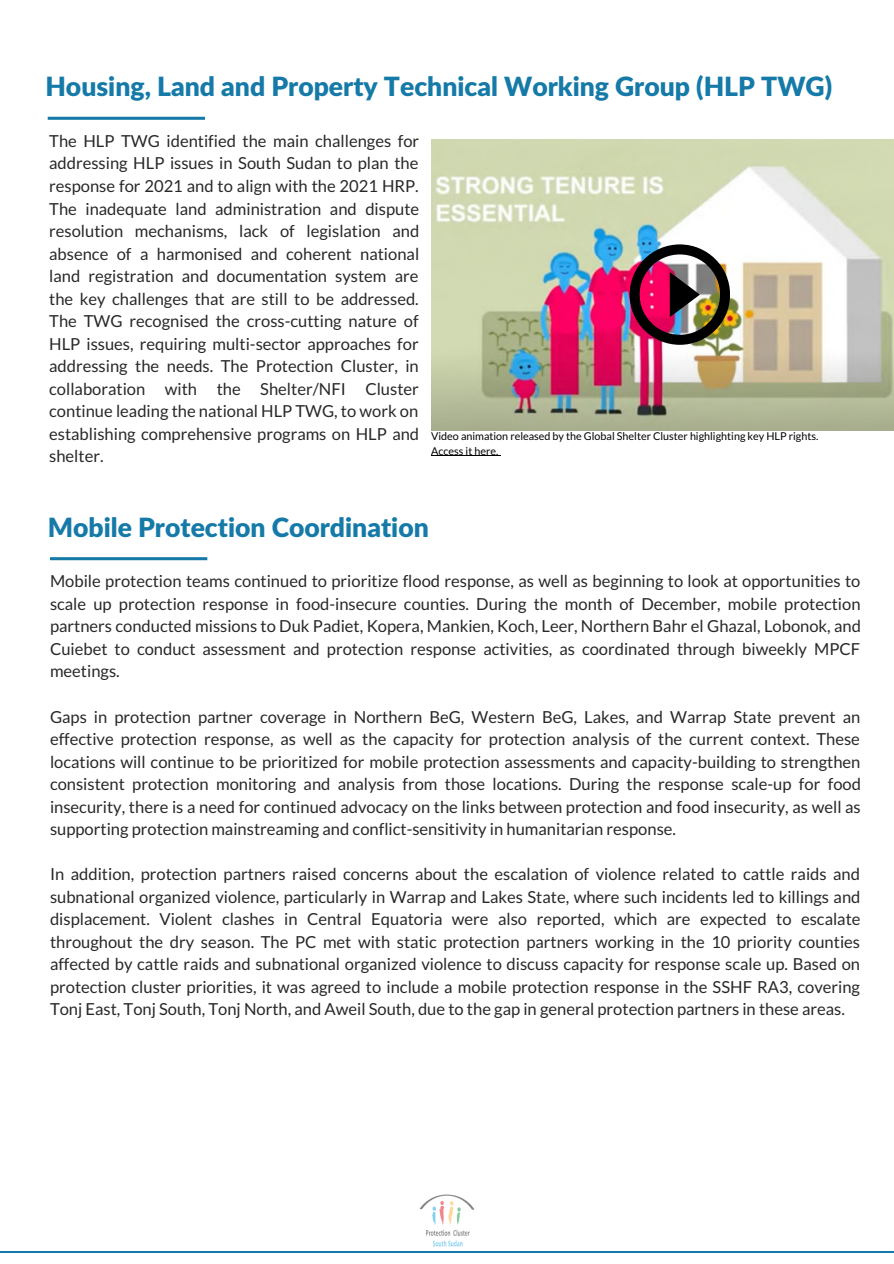
<style>
.page{position:relative;width:894px;height:1264px;background:#fff}
.page>*{position:absolute;margin:0;border:0;box-sizing:border-box;transform-origin:0 0}
.t1{font:900 26.55px "Lato Latin";color:#157aa8}
.t2{font:16.5px/22.5px "Lato";color:#282828;text-align:justify}
.t3{font:10.8px "Lato";color:#000}
</style>
<div class="page">
<hr style="left:0;top:1251px;width:893px;height:1px;background:#157aa8">
<img style="left:419px;top:1194px;width:55px;height:53px">
<svg style="left:48px;top:117px;width:157px;height:3px"></svg>
<svg style="left:50px;top:557px;width:157px;height:3px"></svg>
<img style="left:431px;top:139px;width:462px;height:292px">
<hr style="left:431px;top:455px;width:67px;height:1px;background:#000">
<img style="left:629px;top:244px;width:100px;height:101px">
<p class="t1" style="left:45px;top:75px;width:788px">Housing, Land and Property Technical Working Group (HLP TWG)</p>
<p class="t2" style="left:49px;top:129px;width:371px">The HLP TWG identified the main challenges for addressing HLP issues in South Sudan to plan the response for 2021 and to align with the 2021 HRP.<br>The inadequate land administration and dispute resolution mechanisms, lack of legislation and absence of a harmonised and coherent national land registration and documentation system are the key challenges that are still to be addressed.<br>The TWG recognised the cross-cutting nature of HLP issues, requiring multi-sector approaches for addressing the needs. The Protection Cluster, in collaboration with the Shelter/NFI Cluster continue leading the national HLP TWG, to work on establishing comprehensive programs on HLP and shelter.</p>
<p class="t3" style="left:431px;top:429px;width:388px">Video animation released by the Global Shelter Cluster highlighting key HLP rights.</p>
<p class="t3" style="left:431px;top:444px;width:69px">Access it here.</p>
<p class="t1" style="left:48px;top:515px;width:382px">Mobile Protection Coordination</p>
<p class="t2" style="left:50px;top:569px;width:812px">Mobile protection teams continued to prioritize flood response, as well as beginning to look at opportunities to scale up protection response in food-insecure counties. During the month of December, mobile protection partners conducted missions to Duk Padiet, Kopera, Mankien, Koch, Leer, Northern Bahr el Ghazal, Lobonok, and Cuiebet to conduct assessment and protection response activities, as coordinated through biweekly MPCF meetings.</p>
<p class="t2" style="left:50px;top:705px;width:812px">Gaps in protection partner coverage in Northern BeG, Western BeG, Lakes, and Warrap State prevent an effective protection response, as well as the capacity for protection analysis of the current context. These locations will continue to be prioritized for mobile protection assessments and capacity-building to strengthen consistent protection monitoring and analysis from those locations. During the response scale-up for food insecurity, there is a need for continued advocacy on the links between protection and food insecurity, as well as supporting protection mainstreaming and conflict-sensitivity in humanitarian response.</p>
<p class="t2" style="left:50px;top:862px;width:811px">In addition, protection partners raised concerns about the escalation of violence related to cattle raids and subnational organized violence, particularly in Warrap and Lakes State, where such incidents led to killings and displacement. Violent clashes in Central Equatoria were also reported, which are expected to escalate throughout the dry season. The PC met with static protection partners working in the 10 priority counties affected by cattle raids and subnational organized violence to discuss capacity for response scale up. Based on protection cluster priorities, it was agreed to include a mobile protection response in the SSHF RA3, covering Tonj East, Tonj South, Tonj North, and Aweil South, due to the gap in general protection partners in these areas.</p>
</div>
